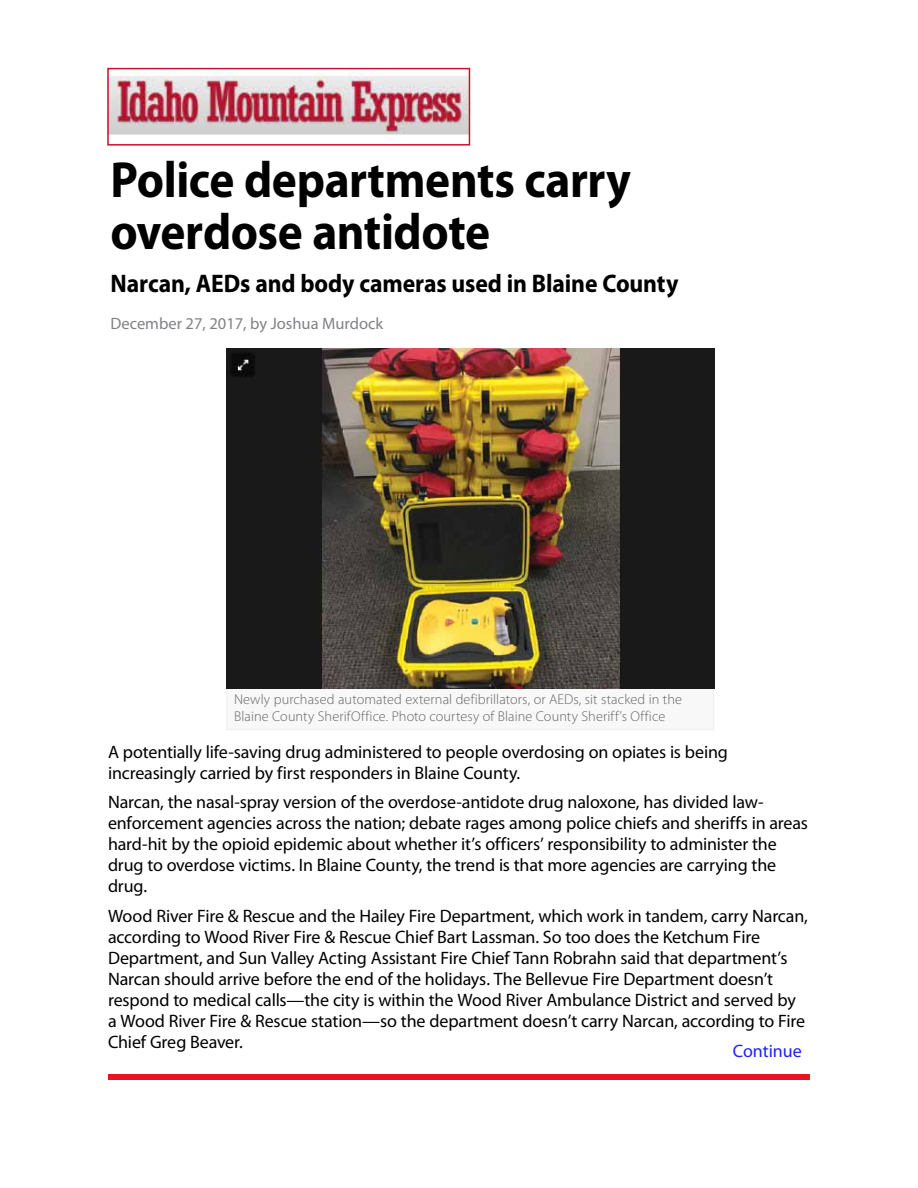
<style>
.page{position:relative;width:918px;height:1188px;background:#fff}
.page>*{position:absolute;margin:0;border:0;box-sizing:border-box;transform-origin:0 0}
.t1{font:700 51px/51.8px "Myriad Pro";letter-spacing:-.01em;color:#000;scale:.93 1}
.t2{font:700 25.5px "Myriad Pro";letter-spacing:-.005em;color:#000;scale:.93 1}
.t3{font:18px/21px "Myriad Pro";letter-spacing:-.01em;color:#000}
.t4{font:18px "Myriad Pro";color:#2020ff}
.t5{font:16.5px "Myriad Pro";color:#808285}
.t6{font:300 14.25px/17.1px "Myriad Pro";letter-spacing:.01em;color:#636466}
</style>
<div class="page">
<div style="left:227px;top:686px;width:487px;height:44px;background:#f8f8f9"></div>
<div style="left:108px;top:1074px;width:702px;height:6px;background:#e8151f"></div>
<img style="left:110px;top:71px;width:357px;height:72px">
<div style="left:107px;top:68px;width:363px;height:78px;border:2px solid #c5122f"></div>
<img style="left:226px;top:349px;width:488px;height:340px">
<h1 class="t1" style="left:110px;top:152px;width:561px">Police departments carry overdose antidote</h1>
<h2 class="t2" style="left:110px;top:267px;width:612px">Narcan, AEDs and body cameras used in Blaine County</h2>
<p class="t5" style="left:110px;top:313px;width:274px">December 27, 2017, by Joshua Murdock</p>
<p class="t6" style="left:234px;top:691px;width:450px">Newly purchased automated external defibrillators, or AEDs, sit stacked in the<br>Blaine County SherifOffice. Photo courtesy of Blaine County Sheriff’s Office</p>
<p class="t3" style="left:108px;top:741px;width:622px">A potentially life-saving drug administered to people overdosing on opiates is being increasingly carried by first responders in Blaine County.</p>
<p class="t3" style="left:108px;top:792px;width:702px">Narcan, the nasal-spray version of the overdose-antidote drug naloxone, has divided law&shy;enforcement agencies across the nation; debate rages among police chiefs and sheriffs in areas hard-hit by the opioid epidemic about whether it’s officers’ responsibility to administer the drug to overdose victims. In Blaine County, the trend is that more agencies are carrying the drug.</p>
<p class="t3" style="left:108px;top:905px;width:702px">Wood River Fire &amp; Rescue and the Hailey Fire Department, which work in tandem, carry Narcan, according to Wood River Fire &amp; Rescue Chief Bart Lassman. So too does the Ketchum Fire Department, and Sun Valley Acting Assistant Fire Chief Tann Robrahn said that department’s Narcan should arrive before the end of the holidays. The Bellevue Fire Department doesn’t respond to medical calls—the city is within the Wood River Ambulance District and served by a Wood River Fire &amp; Rescue station—so the department doesn’t carry Narcan, according to Fire Chief Greg Beaver.</p>
<p class="t4" style="left:733px;top:1040px;width:71px">Continue</p>
</div>
